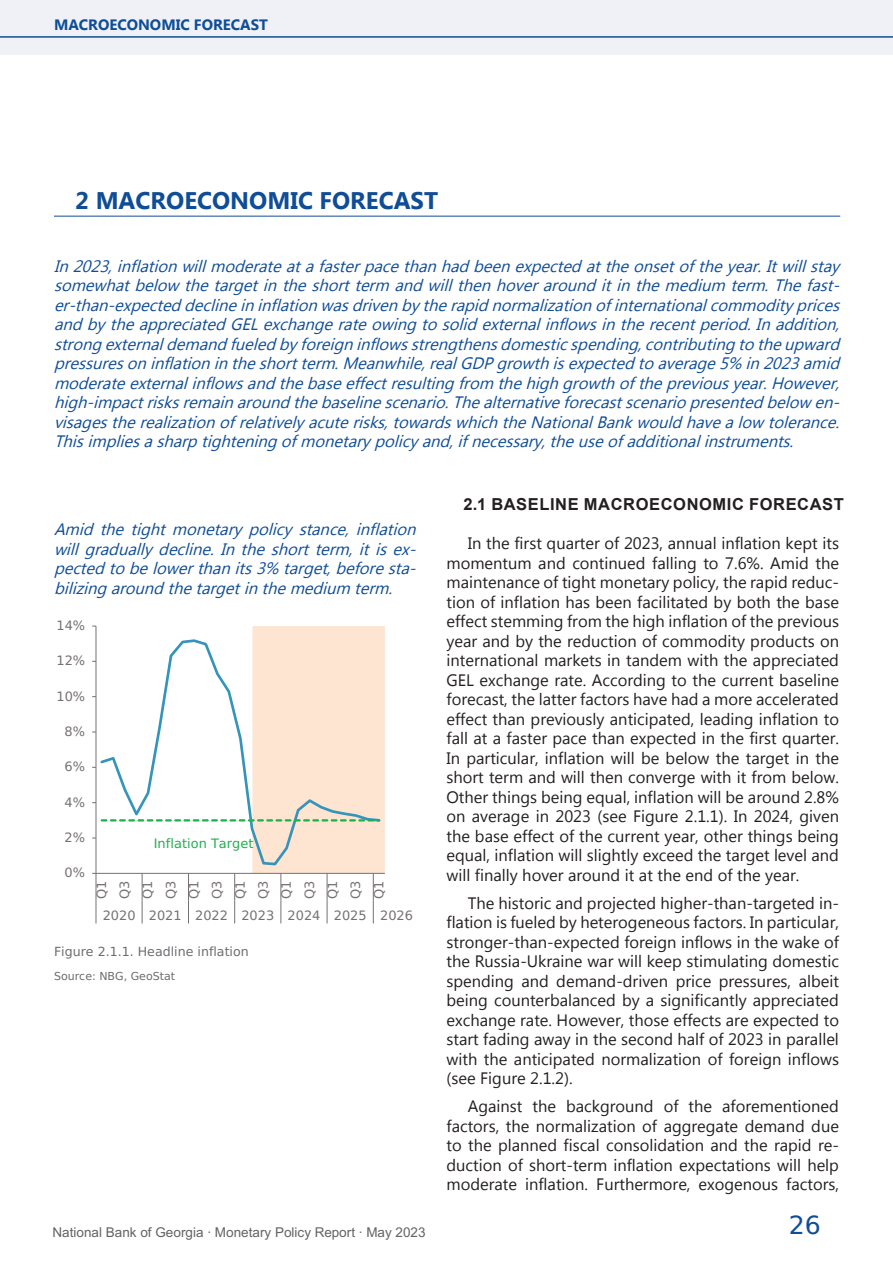
<style>
.page{position:relative;width:893px;height:1263px;background:#fff}
.page>*{position:absolute;margin:0;border:0;box-sizing:border-box;transform-origin:0 0}
.t1{font:700 24px "Microsoft New Tai Lue";color:#0f4d96}
.t2{font:24px "BPG Phone Sans";color:#0f4d96}
.t3{font:16.5px/19.5px "Microsoft New Tai Lue";color:#231f20;text-align:justify}
.t4{font:italic 16.5px/19.5px "Microsoft New Tai Lue";color:#0f4d96;text-align:justify}
.t5{font:700 16.5px "Arial";letter-spacing:.035em;color:#231f20}
.t6{font:700 15px "Microsoft New Tai Lue";color:#0f4d96}
.t7{font:13.5px "BPG Arial";color:#636366}
.t8{font:12.3px/23.1px "BPG Phone Sans";letter-spacing:-.005em;color:#767171;text-align:justify}
.t9{font:12.3px "BPG Phone Sans";color:#1fb04f}
.t10{font:12px "BPG Phone Sans";color:#6c6d70}
.t11{font:10.5px "BPG Phone Sans";color:#6c6d70}
</style>
<div class="page">
<div style="left:0;top:0;width:893px;height:54px;background:#eff1f6"></div>
<hr style="left:0;top:36px;width:893px;height:2px;background:#0f4d96">
<hr style="left:54px;top:216px;width:786px;height:1px;background:#0f4d96">
<svg style="left:92px;top:626px;width:293px;height:297px"></svg>
<p class="t6" style="left:54px;top:17px;width:216px">MACROECONOMIC FORECAST</p>
<h1 class="t1" style="left:75px;top:187px;width:364px">2 MACROECONOMIC FORECAST</h1>
<p class="t4" style="left:54px;top:258px;width:792px">In2023,inflationwillmoderateatafasterpacethanhadbeenexpectedattheonsetoftheyear.Itwillstay somewhatbelow thetargetintheshortterm andwillthenhoverarounditinthemedium term.Thefast&shy;er-than-expecteddeclineininflationwasdrivenbytherapidnormalizationofinternationalcommodityprices andbytheappreciatedGELexchangerateowingtosolidexternalinflowsintherecentperiod.Inaddition, strongexternaldemandfueledbyforeigninflowsstrengthensdomesticspending,contributingtotheupward pressuresoninflationintheshortterm.Meanwhile,realGDPgrowthisexpectedtoaverage5% in2023amid moderateexternalinflowsandthebaseeffectresultingfrom thehighgrowthofthepreviousyear.However, high-impactrisksremainaroundthebaselinescenario.Thealternativeforecastscenariopresentedbelow en&shy;visagestherealizationofrelativelyacuterisks,towardswhichtheNationalBankwouldhavealow tolerance.<br>Thisimpliesasharptighteningofmonetarypolicyand,ifnecessary,theuseofadditionalinstruments.</p>
<p class="t4" style="left:54px;top:521px;width:369px">Amid the tight monetary policy stance, inflation willgraduallydecline.Intheshortterm,itisex&shy;pectedtobelowerthanits3% target,beforesta&shy;bilizingaroundthetargetinthemedium term.</p>
<p class="t8" style="left:56px;top:614px;width:30px">14%</p>
<p class="t8" style="left:56px;top:649px;width:30px">12%</p>
<p class="t8" style="left:56px;top:684px;width:30px">10%</p>
<p class="t8" style="left:65px;top:720px;width:22px">8%</p>
<p class="t8" style="left:65px;top:755px;width:22px">6%</p>
<p class="t8" style="left:65px;top:790px;width:22px">4%</p>
<p class="t8" style="left:65px;top:826px;width:22px">2%</p>
<p class="t8" style="left:65px;top:861px;width:22px">0%</p>
<p class="t9" style="left:154px;top:836px;width:101px">Inflation Target</p>
<p class="t8" style="left:90px;top:899px;width:20px;rotate:-90deg">Q1<br>Q3<br>Q1<br>Q3<br>Q1<br>Q3<br>Q1<br>Q3<br>Q1<br>Q3<br>Q1<br>Q3<br>Q1</p>
<p class="t8" style="left:103px;top:903px;width:312px">2020 2021 2022 2023 2024 2025 2026</p>
<p class="t10" style="left:54px;top:944px;width:196px">Figure 2.1.1. Headline inflation</p>
<p class="t11" style="left:54px;top:969px;width:123px">Source: NBG, GeoStat</p>
<p class="t5" style="left:463px;top:492px;width:382px">2.1 BASELINE MACROECONOMIC FORECAST</p>
<p class="t3" style="left:446px;top:535px;width:394px;text-indent:21px">In the first quarter of 2023, annual inflation kept its momentum and continued falling to 7.6%. Amid the maintenance of tight monetary policy, the rapid reduc&shy;tion of inflation has been facilitated by both the base effect stemming from the high inflation of the previous year and by the reduction of commodity products on international markets in tandem with the appreciated GEL exchange rate. According to the current baseline forecast, the latter factors have had a more accelerated effect than previously anticipated, leading inflation to fall at a faster pace than expected in the first quarter.<br>In particular, inflation will be below the target in the short term and will then converge with it from below.<br>Other things being equal, inflation will be around 2.8% on average in 2023 (see Figure 2.1.1). In 2024, given the base effect of the current year, other things being equal, inflation will slightly exceed the target level and will finally hover around it at the end of the year.</p>
<p class="t3" style="left:446px;top:894px;width:394px;text-indent:21px">The historic and projected higher-than-targeted in&shy;flation is fueled by heterogeneous factors. In particular, stronger-than-expected foreign inflows in the wake of the Russia-Ukraine war will keep stimulating domestic spending and demand-driven price pressures, albeit being counterbalanced by a significantly appreciated exchange rate. However, those effects are expected to start fading away in the second half of 2023 in parallel with the anticipated normalization of foreign inflows (see Figure 2.1.2).</p>
<p class="t3" style="left:446px;top:1098px;width:394px;text-indent:21px">Against the background of the aforementioned factors, the normalization of aggregate demand due to the planned fiscal consolidation and the rapid re&shy;duction of short-term inflation expectations will help moderate inflation. Furthermore, exogenous factors,</p>
<p class="t7" style="left:52px;top:1223px;width:375px">National Bank of Georgia · Monetary Policy Report · May 2023</p>
<h1 class="t2" style="left:789px;top:1211px;width:34px">26</h1>
</div>
